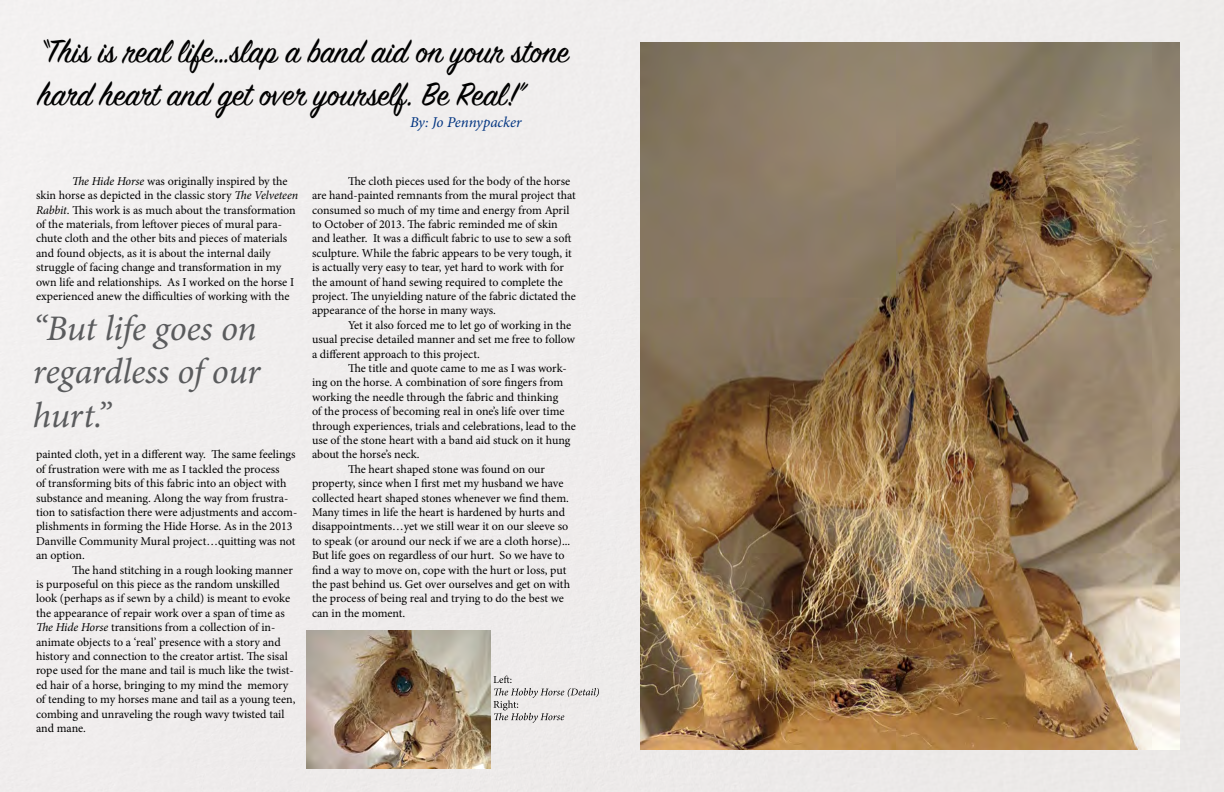
<style>
.page{position:relative;width:1224px;height:792px;background:#f0eded}
.page>*{position:absolute;margin:0;border:0;box-sizing:border-box;transform-origin:0 0}
.t1{font:36px/43.2px "Sign Painter House Script";color:#000}
.t2{font:italic 36px/43.2px "Minion Pro";letter-spacing:-.01em;color:#5a5b5d;text-align:justify}
.t3{font:italic 15px "Minion Pro";letter-spacing:-.01em;color:#003380}
.t4{font:12px/14.4px "Minion Pro";letter-spacing:-.005em;color:#000}
.s1{font-style:italic}
</style>
<div class="page">
<img style="left:640px;top:42px;width:540px;height:708px">
<img style="left:306px;top:630px;width:185px;height:138px">
<svg style="left:494px;top:676px;width:105px;height:47px;background:#dad8d7"></svg>
<h1 class="t1" style="left:38px;top:33px;width:532px">“This is real life…slap a band aid on your stone hard heart and get over yourself. Be Real!”</h1>
<p class="t3" style="left:410px;top:112px;width:113px">By: Jo Pennypacker</p>
<p class="t4" style="left:36px;top:174px;width:264px;text-indent:36px"><span class="s1">The Hide Horse</span> was originally inspired by the skin horse as depicted in the classic story <span class="s1">The Velveteen Rabbit</span>. This work is as much about the transformation of the materials, from leftover pieces of mural para&shy;chute cloth and the other bits and pieces of materials and found objects, as it is about the internal daily struggle of facing change and transformation in my own life and relationships. As I worked on the horse I experienced anew the difficulties of working with the</p>
<h1 class="t2" style="left:33px;top:307px;width:229px">“But life goes on regardless of our hurt.”</h1>
<p class="t4" style="left:36px;top:447px;width:263px">painted cloth, yet in a different way. The same feelings of frustration were with me as I tackled the process<br>of transforming bits of this fabric into an object with substance and meaning. Along the way from frustra&shy;tion to satisfaction there were adjustments and accom&shy;plishments in forming the Hide Horse. As in the 2013<br>Danville Community Mural project…quitting was not an option.</p>
<p class="t4" style="left:36px;top:563px;width:261px;text-indent:36px">The hand stitching in a rough looking manner is purposeful on this piece as the random unskilled look (perhaps as if sewn by a child) is meant to evoke the appearance of repair work over a span of time as <span class="s1">The Hide Horse</span> transitions from a collection of in&shy;animate objects to a ‘real’ presence with a story and history and connection to the creator artist. The sisal rope used for the mane and tail is much like the twist&shy;ed hair of a horse, bringing to my mind the memory of tending to my horses mane and tail as a young teen, combing and unraveling the rough wavy twisted tail and mane.</p>
<p class="t4" style="left:312px;top:174px;width:265px;text-indent:36px">The cloth pieces used for the body of the horse are hand-painted remnants from the mural project that consumed so much of my time and energy from April to October of 2013. The fabric reminded me of skin and leather. It was a difficult fabric to use to sew a soft sculpture. While the fabric appears to be very tough, it is actually very easy to tear, yet hard to work with for the amount of hand sewing required to complete the project. The unyielding nature of the fabric dictated the appearance of the horse in many ways.</p>
<p class="t4" style="left:312px;top:318px;width:264px;text-indent:36px">Yet it also forced me to let go of working in the usual precise detailed manner and set me free to follow a different approach to this project.</p>
<p class="t4" style="left:348px;top:361px;width:220px">The title and quote came to me as I was work-</p>
<p class="t4" style="left:312px;top:375px;width:253px">ing on the horse. A combination of sore fingers from</p>
<p class="t4" style="left:312px;top:390px;width:248px">working the needle through the fabric and thinking</p>
<p class="t4" style="left:312px;top:404px;width:254px">of the process of becoming real in one’s life over time</p>
<p class="t4" style="left:312px;top:419px;width:266px">through experiences, trials and celebrations, lead to the</p>
<p class="t4" style="left:312px;top:433px;width:260px">use of the stone heart with a band aid stuck on it hung</p>
<p class="t4" style="left:312px;top:447px;width:109px">about the horse’s neck.</p>
<p class="t4" style="left:348px;top:462px;width:198px">The heart shaped stone was found on our</p>
<p class="t4" style="left:312px;top:476px;width:253px">property, since when I first met my husband we have</p>
<p class="t4" style="left:312px;top:491px;width:258px">collected heart shaped stones whenever we find them.</p>
<p class="t4" style="left:312px;top:505px;width:255px">Many times in life the heart is hardened by hurts and</p>
<p class="t4" style="left:312px;top:519px;width:258px">disappointments…yet we still wear it on our sleeve so</p>
<p class="t4" style="left:312px;top:534px;width:260px">to speak (or around our neck if we are a cloth horse)...</p>
<p class="t4" style="left:312px;top:548px;width:254px">But life goes on regardless of our hurt. So we have to</p>
<p class="t4" style="left:312px;top:563px;width:256px">find a way to move on, cope with the hurt or loss, put</p>
<p class="t4" style="left:312px;top:577px;width:260px">the past behind us. Get over ourselves and get on with</p>
<p class="t4" style="left:312px;top:591px;width:253px">the process of being real and trying to do the best we</p>
<p class="t4" style="left:312px;top:606px;width:95px">can in the moment.</p>
</div>
